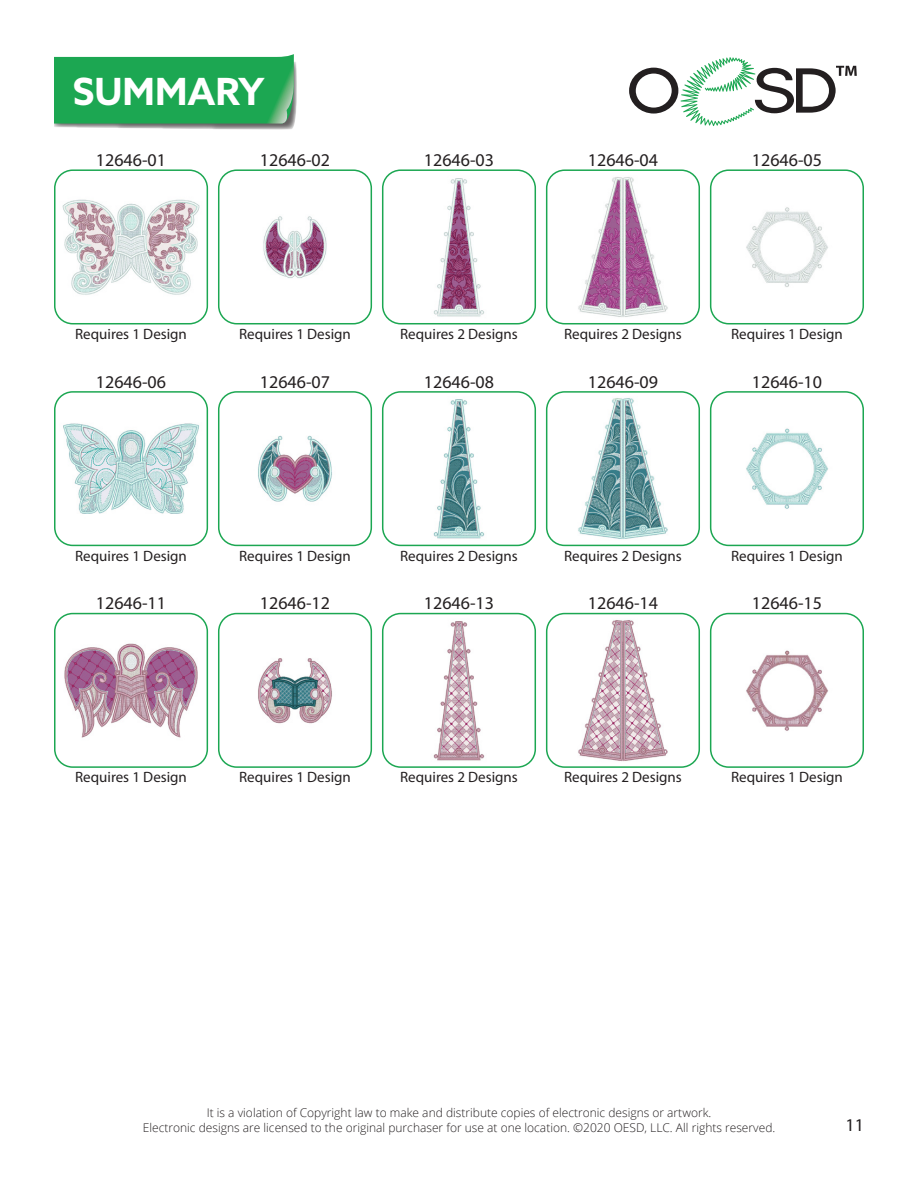
<style>
.page{position:relative;width:918px;height:1188px;background:#fff}
.page>*{position:absolute;margin:0;border:0;box-sizing:border-box;transform-origin:0 0}
.t1{font:700 37.5px "Azo Sans";color:#fff}
.t2{font:18px "Myriad Pro";color:#231f20}
.t3{font:15px "Myriad Pro";color:#231f20}
.t4{font:300 12px "Open Sans";color:#231f20}
</style>
<div class="page">
<svg style="left:629px;top:57px;width:228px;height:69px"></svg>
<img style="left:55px;top:172px;width:152px;height:151px">
<div style="left:54px;top:169px;width:154px;height:155px;border:2px solid #1ca752;border-radius:18px"></div>
<img style="left:219px;top:172px;width:152px;height:151px">
<div style="left:218px;top:169px;width:154px;height:155px;border:2px solid #1ca752;border-radius:18px"></div>
<img style="left:383px;top:172px;width:152px;height:151px">
<div style="left:382px;top:169px;width:154px;height:155px;border:2px solid #1ca752;border-radius:18px"></div>
<img style="left:547px;top:172px;width:152px;height:151px">
<div style="left:546px;top:169px;width:154px;height:155px;border:2px solid #1ca752;border-radius:18px"></div>
<img style="left:711px;top:172px;width:152px;height:151px">
<div style="left:710px;top:169px;width:154px;height:155px;border:2px solid #1ca752;border-radius:18px"></div>
<img style="left:55px;top:394px;width:152px;height:150px">
<div style="left:54px;top:391px;width:154px;height:155px;border:2px solid #1ca752;border-radius:18px"></div>
<img style="left:219px;top:394px;width:152px;height:150px">
<div style="left:218px;top:391px;width:154px;height:155px;border:2px solid #1ca752;border-radius:18px"></div>
<img style="left:383px;top:394px;width:152px;height:150px">
<div style="left:382px;top:391px;width:154px;height:155px;border:2px solid #1ca752;border-radius:18px"></div>
<img style="left:547px;top:394px;width:152px;height:150px">
<div style="left:546px;top:391px;width:154px;height:155px;border:2px solid #1ca752;border-radius:18px"></div>
<img style="left:711px;top:394px;width:152px;height:150px">
<div style="left:710px;top:391px;width:154px;height:155px;border:2px solid #1ca752;border-radius:18px"></div>
<img style="left:55px;top:615px;width:152px;height:150px">
<div style="left:54px;top:613px;width:154px;height:155px;border:2px solid #1ca752;border-radius:18px"></div>
<img style="left:219px;top:615px;width:152px;height:150px">
<div style="left:218px;top:613px;width:154px;height:155px;border:2px solid #1ca752;border-radius:18px"></div>
<img style="left:383px;top:615px;width:152px;height:150px">
<div style="left:382px;top:613px;width:154px;height:155px;border:2px solid #1ca752;border-radius:18px"></div>
<img style="left:547px;top:615px;width:152px;height:150px">
<div style="left:546px;top:613px;width:154px;height:155px;border:2px solid #1ca752;border-radius:18px"></div>
<img style="left:711px;top:615px;width:152px;height:150px">
<div style="left:710px;top:613px;width:154px;height:155px;border:2px solid #1ca752;border-radius:18px"></div>
<svg style="left:54px;top:54px;width:243px;height:76px;background:#36ab63"></svg>
<p class="t1" style="left:73px;top:67px;width:193px">SUMMARY</p>
<p class="t2" style="left:96px;top:149px;width:72px">12646-01</p>
<p class="t2" style="left:260px;top:149px;width:72px">12646-02</p>
<p class="t2" style="left:424px;top:149px;width:72px">12646-03</p>
<p class="t2" style="left:588px;top:149px;width:72px">12646-04</p>
<p class="t2" style="left:752px;top:149px;width:72px">12646-05</p>
<p class="t3" style="left:75px;top:325px;width:113px">Requires 1 Design</p>
<p class="t2" style="left:96px;top:370px;width:72px">12646-06</p>
<p class="t3" style="left:239px;top:325px;width:113px">Requires 1 Design</p>
<p class="t2" style="left:260px;top:370px;width:72px">12646-07</p>
<p class="t3" style="left:400px;top:325px;width:119px">Requires 2 Designs</p>
<p class="t2" style="left:424px;top:370px;width:72px">12646-08</p>
<p class="t3" style="left:564px;top:325px;width:119px">Requires 2 Designs</p>
<p class="t2" style="left:588px;top:370px;width:72px">12646-09</p>
<p class="t3" style="left:731px;top:325px;width:113px">Requires 1 Design</p>
<p class="t2" style="left:752px;top:370px;width:72px">12646-10</p>
<p class="t3" style="left:75px;top:546px;width:113px">Requires 1 Design</p>
<p class="t2" style="left:96px;top:592px;width:72px">12646-11</p>
<p class="t3" style="left:239px;top:546px;width:113px">Requires 1 Design</p>
<p class="t2" style="left:260px;top:592px;width:72px">12646-12</p>
<p class="t3" style="left:400px;top:546px;width:119px">Requires 2 Designs</p>
<p class="t2" style="left:424px;top:592px;width:72px">12646-13</p>
<p class="t3" style="left:564px;top:546px;width:119px">Requires 2 Designs</p>
<p class="t2" style="left:588px;top:592px;width:72px">12646-14</p>
<p class="t3" style="left:731px;top:546px;width:113px">Requires 1 Design</p>
<p class="t2" style="left:752px;top:592px;width:72px">12646-15</p>
<p class="t3" style="left:75px;top:768px;width:113px">Requires 1 Design</p>
<p class="t3" style="left:239px;top:768px;width:113px">Requires 1 Design</p>
<p class="t3" style="left:400px;top:768px;width:119px">Requires 2 Designs</p>
<p class="t3" style="left:564px;top:768px;width:119px">Requires 2 Designs</p>
<p class="t3" style="left:731px;top:768px;width:113px">Requires 1 Design</p>
<p class="t4" style="left:207px;top:1105px;width:506px">It is a violation of Copyright law to make and distribute copies of electronic designs or artwork.</p>
<p class="t4" style="left:143px;top:1119px;width:634px">Electronic designs are licensed to the original purchaser for use at one location. ©2020 OESD, LLC. All rights reserved.</p>
<p class="t2" style="left:846px;top:1114px;width:20px">11</p>
</div>
